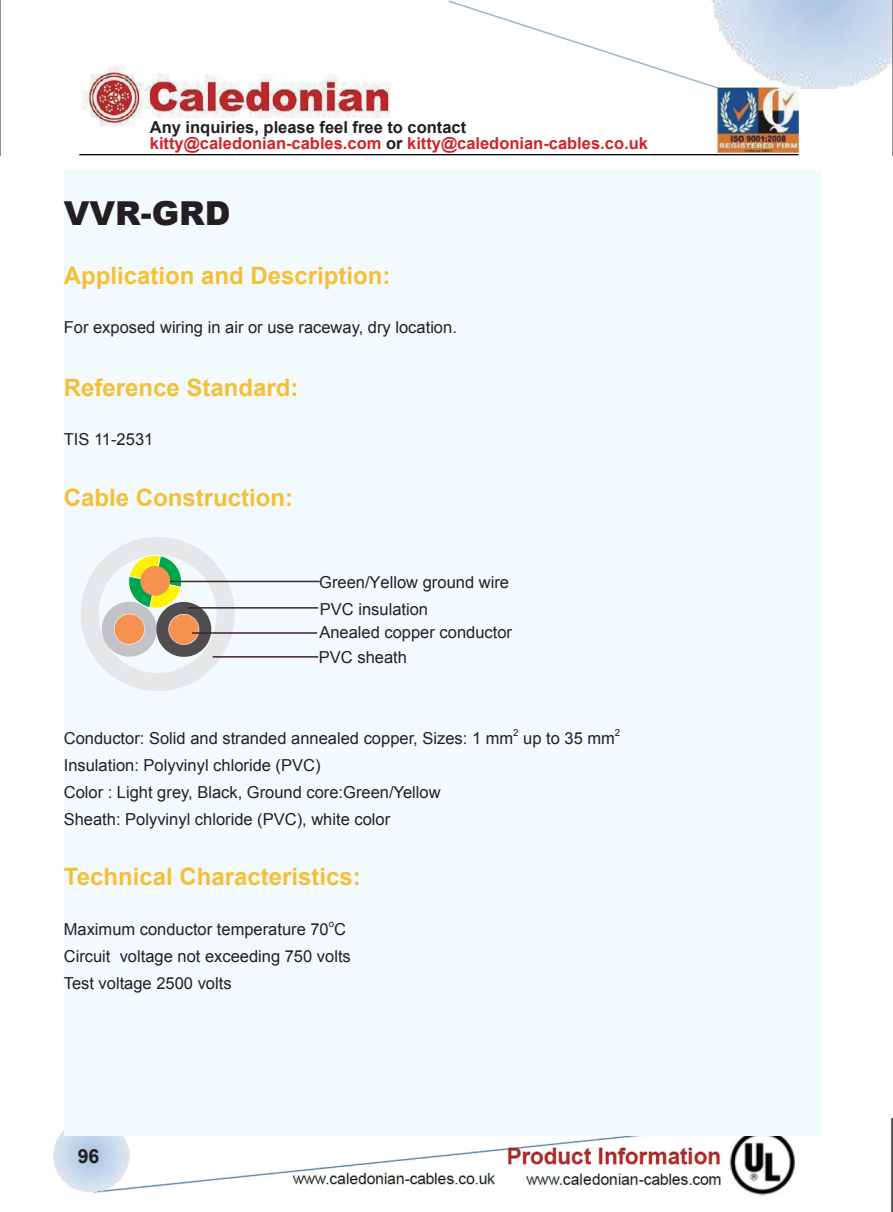
<style>
.page{position:relative;width:893px;height:1212px;background:#fff}
.page>*{position:absolute;margin:0;border:0;box-sizing:border-box;transform-origin:0 0}
.t1{font:900 33px "Arial";color:#231f20}
.t2{font:700 24px "Arial";color:#f5c037}
.t3{font:700 19.5px "Arial";color:#231f20}
.t4{font:16.5px/27px "Arial";color:#231f20}
.t5{font:700 16.5px/16.5px "Arial";color:#d1232a}
.t6{font:9.6px "Arial";color:#231f20}
.s1{color:#231f20}
</style>
<div class="page">
<img style="left:53px;top:1119px;width:840px;height:93px">
<img style="left:0;top:0;width:893px;height:155px">
<div style="left:64px;top:170px;width:757px;height:965px;background:#f3fafe"></div>
<hr style="left:163px;top:581px;width:157px;height:1px;background:#3c2426">
<svg style="left:81px;top:537px;width:154px;height:154px"></svg>
<hr style="left:188px;top:607px;width:130px;height:2px;background:#3c2426">
<hr style="left:192px;top:632px;width:125px;height:2px;background:#3c2426">
<hr style="left:213px;top:656px;width:105px;height:2px;background:#3c2426">
<p class="t5" style="left:150px;top:119px;width:500px"><span class="s1">Any inquiries, please feel free to contact </span>kitty@caledonian-cables.com <span class="s1">or</span> kitty@caledonian-cables.co.uk</p>
<h1 class="t1" style="left:64px;top:189px;width:168px">VVR-GRD</h1>
<h2 class="t2" style="left:64px;top:260px;width:328px">Application and Description:</h2>
<p class="t4" style="left:64px;top:314px;width:395px">For exposed wiring in air or use raceway, dry location.</p>
<h2 class="t2" style="left:64px;top:371px;width:236px">Reference Standard:</h2>
<p class="t4" style="left:64px;top:426px;width:91px">TIS 11-2531</p>
<h2 class="t2" style="left:64px;top:481px;width:231px">Cable Construction:</h2>
<p class="t4" style="left:319px;top:569px;width:191px">Green/Yellow ground wire<br>PVC insulation</p>
<p class="t4" style="left:319px;top:620px;width:195px;line-height:25px">Anealed copper conductor<br>PVC sheath</p>
<p class="t4" style="left:64px;top:725px;width:451px">Conductor: Solid and stranded annealed copper, Sizes: 1 mm</p>
<p class="t6" style="left:513px;top:726px;width:7px">2</p>
<p class="t4" style="left:523px;top:725px;width:93px">up to 35 mm</p>
<p class="t6" style="left:615px;top:726px;width:7px">2</p>
<p class="t4" style="left:64px;top:752px;width:378px">Insulation: Polyvinyl chloride (PVC)<br>Color : Light grey, Black, Ground core:Green/Yellow<br>Sheath: Polyvinyl chloride (PVC), white color</p>
<h2 class="t2" style="left:64px;top:861px;width:298px">Technical Characteristics:</h2>
<p class="t4" style="left:64px;top:916px;width:284px">Maximum conductor temperature 70 C</p>
<p class="t6" style="left:329px;top:917px;width:7px">o</p>
<p class="t4" style="left:64px;top:943px;width:289px">Circuit voltage not exceeding 750 volts<br>Test voltage 2500 volts</p>
<p class="t3" style="left:78px;top:1143px;width:23px">96</p>
</div>
